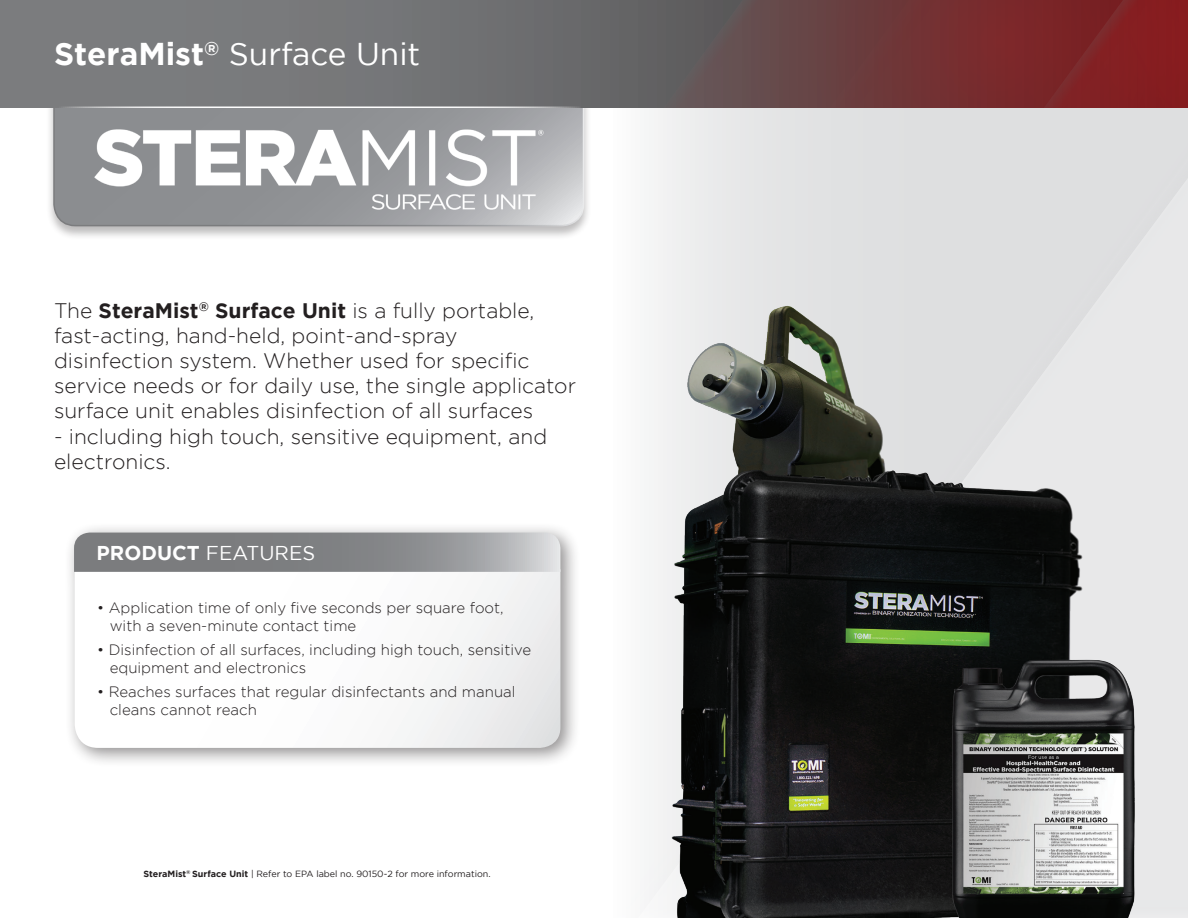
<style>
.page{position:relative;width:1188px;height:918px;background:#fff}
.page>*{position:absolute;margin:0;border:0;box-sizing:border-box;transform-origin:0 0}
.t1{font:31.5px "Gotham";color:#fff}
.t2{font:300 21px/25.2px "Gotham";color:#231f20}
.t3{font:19.95px "Gotham";color:#fff}
.t4{font:300 15px/18px "Gotham";color:#231f20}
.t5{font:9px "Gotham";color:#231f20}
.s1{font-weight:700}
</style>
<div class="page">
<div style="left:620px;top:54px;width:568px;height:864px;background:#fff;opacity:.75"></div>
<div style="left:45px;top:95px;width:547px;height:146px;background:#231f20;opacity:.3"></div>
<svg style="left:52px;top:107px;width:533px;height:120px;background:#9fa1a3"></svg>
<div style="left:0;top:0;width:1188px;height:107px;background:#797b7d"></div>
<div style="left:450px;top:0;width:738px;height:107px;background:#fff;opacity:.75"></div>
<div style="left:831px;top:0;width:357px;height:107px;background:#fff;opacity:.75"></div>
<hr style="left:54px;top:106px;width:526px;height:2px;background:#fff">
<img style="left:82px;top:116px;width:476px;height:100px">
<div style="left:64px;top:522px;width:516px;height:246px;background:#231f20;opacity:.5"></div>
<svg style="left:75px;top:572px;width:485px;height:176px"></svg>
<svg style="left:74px;top:533px;width:486px;height:39px;background:#8c8e90"></svg>
<img style="left:666px;top:272px;width:479px;height:646px">
<p class="t1" style="left:54px;top:37px;width:368px"><span class="s1">SteraMist</span><sup>®</sup> Surface Unit</p>
<p class="t2" style="left:54px;top:297px;width:524px">The <span class="s1">SteraMist</span><sup>®</sup> <span class="s1">Surface Unit</span> is a fully portable, fast-acting, hand-held, point-and-spray disinfection system. Whether used for specific service needs or for daily use, the single applicator surface unit enables disinfection of all surfaces</p>
<p class="t2" style="left:54px;top:423px;width:495px">- including high touch, sensitive equipment, and electronics.</p>
<p class="t3" style="left:97px;top:541px;width:220px"><span class="s1">PRODUCT</span> FEATURES</p>
<p class="t4" style="left:110px;top:599px;width:395px;text-indent:-13px">• Application time of only five seconds per square foot, with a seven-minute contact time</p>
<p class="t4" style="left:110px;top:641px;width:423px;text-indent:-13px">• Disinfection of all surfaces, including high touch, sensitive equipment and electronics</p>
<p class="t4" style="left:110px;top:682px;width:407px;text-indent:-13px">• Reaches surfaces that regular disinfectants and manual cleans cannot reach</p>
<p class="t5" style="left:143px;top:869px;width:349px"><span class="s1">SteraMist</span><sup>®</sup> <span class="s1">Surface Unit</span> | Refer to EPA label no. 90150-2 for more information.</p>
</div>
